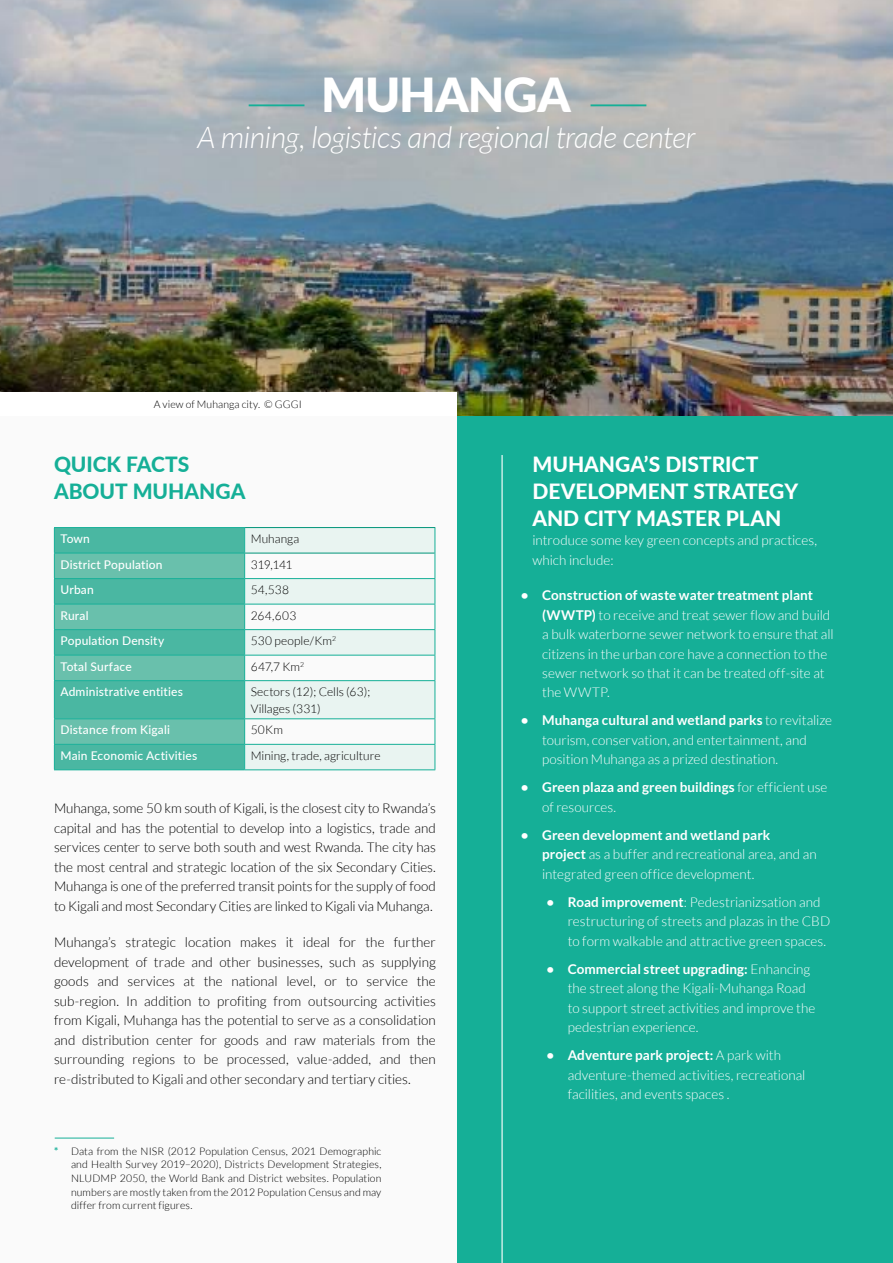
<style>
.page{position:relative;width:893px;height:1263px;background:#fff}
.page>*{position:absolute;margin:0;border:0;box-sizing:border-box;transform-origin:0 0}
.t1{font:900 46.8px "Lato";letter-spacing:-.005em;color:#fff}
.t2{font:italic 300 30px "Lato";letter-spacing:-.015em;color:#fff}
.t3{font:800 21px/27px "Lato";color:#fff}
.t4{font:800 21px/27px "Lato";color:#15af97}
.t5{font:300 13.5px/19.5px "Lato";color:#fff}
.t6{font:300 13.5px/19.5px "Lato";letter-spacing:-.005em;color:#000;text-align:justify}
.t7{font:700 13.5px/19.5px "Lato";letter-spacing:.005em;color:#fff}
.t8{font:500 12px "Lato";letter-spacing:.015em;color:#fff}
.t9{font:300 12px/16.5px "Lato";letter-spacing:.005em;color:#000}
.t10{font:300 10.5px/13.5px "Lato";letter-spacing:.01em;color:#000;text-align:justify}
.s1{font-weight:700;color:#15af97}
.s2{font-weight:700}
.s3{font-weight:300}
</style>
<div class="page">
<img style="left:0;top:0;width:893px;height:416px">
<div style="left:0;top:392px;width:456px;height:24px;background:#fff"></div>
<hr style="left:249px;top:104px;width:55px;height:2px;background:#15af97">
<hr style="left:591px;top:104px;width:55px;height:2px;background:#15af97">
<div style="left:456px;top:416px;width:437px;height:847px;background:#15af97"></div>
<hr style="left:501px;top:455px;width:2px;height:808px;background:#fff">
<div style="left:0;top:416px;width:456px;height:847px;background:#fafafa"></div>
<svg style="left:245px;top:528px;width:190px;height:241px;fill:#e9f4f1"></svg>
<hr style="left:245px;top:527px;width:190px;height:1px;background:#009479">
<hr style="left:245px;top:553px;width:190px;height:1px;background:#009479">
<hr style="left:54px;top:527px;width:191px;height:1px;background:#15af97">
<hr style="left:245px;top:578px;width:190px;height:1px;background:#15af97">
<hr style="left:245px;top:604px;width:190px;height:1px;background:#15af97">
<hr style="left:245px;top:629px;width:190px;height:1px;background:#15af97">
<hr style="left:245px;top:655px;width:190px;height:1px;background:#15af97">
<svg style="left:435px;top:528px;width:1px;height:152px"></svg>
<hr style="left:245px;top:680px;width:190px;height:1px;background:#15af97">
<hr style="left:435px;top:681px;width:1px;height:37px;background:#15af97">
<hr style="left:245px;top:718px;width:190px;height:1px;background:#15af97">
<hr style="left:245px;top:744px;width:190px;height:1px;background:#15af97">
<svg style="left:54px;top:528px;width:191px;height:241px;background:#54baa5"></svg>
<svg style="left:435px;top:719px;width:1px;height:50px"></svg>
<hr style="left:54px;top:769px;width:191px;height:1px;background:#15af97">
<hr style="left:245px;top:769px;width:190px;height:1px;background:#15af97">
<hr style="left:55px;top:1138px;width:59px;height:1px;background:#15af97">
<h1 class="t1" style="left:322px;top:68px;width:251px">MUHANGA</h1>
<h2 class="t2" style="left:197px;top:121px;width:500px">A mining, logistics and regional trade center</h2>
<p class="t10" style="left:154px;top:398px;width:150px">A view of Muhanga city. © GGGI</p>
<h3 class="t4" style="left:54px;top:450px;width:193px">QUICK FACTS<br>ABOUT MUHANGA</h3>
<p class="t8" style="left:60px;top:530px;width:31px">Town</p>
<p class="t9" style="left:251px;top:531px;width:50px">Muhanga</p>
<p class="t8" style="left:60px;top:556px;width:104px">District Population</p>
<p class="t9" style="left:251px;top:556px;width:43px">319,141</p>
<p class="t8" style="left:60px;top:581px;width:35px">Urban</p>
<p class="t9" style="left:251px;top:582px;width:40px">54,538</p>
<p class="t8" style="left:60px;top:607px;width:30px">Rural</p>
<p class="t9" style="left:251px;top:607px;width:47px">264,603</p>
<p class="t8" style="left:60px;top:632px;width:105px">Population Density</p>
<p class="t9" style="left:251px;top:633px;width:87px">530 people/Km<sup>2</sup></p>
<p class="t8" style="left:60px;top:658px;width:73px">Total Surface</p>
<p class="t9" style="left:251px;top:658px;width:55px">647,7 Km<sup>2</sup></p>
<p class="t8" style="left:60px;top:683px;width:124px">Administrative entities</p>
<p class="t9" style="left:251px;top:684px;width:121px">Sectors (12); Cells (63);<br>Villages (331)</p>
<p class="t8" style="left:60px;top:721px;width:111px">Distance from Kigali</p>
<p class="t9" style="left:251px;top:722px;width:34px">50Km</p>
<p class="t8" style="left:60px;top:747px;width:138px">Main Economic Activities</p>
<p class="t9" style="left:251px;top:747px;width:131px">Mining, trade, agriculture</p>
<p class="t6" style="left:54px;top:799px;width:383px">Muhanga, some 50 km south of Kigali, is the closest city to Rwanda’s capital and has the potential to develop into a logistics, trade and services center to serve both south and west Rwanda. The city has the most central and strategic location of the six Secondary Cities.<br>Muhanga is one of the preferred transit points for the supply of food to Kigali and most Secondary Cities are linked to Kigali via Muhanga.</p>
<p class="t6" style="left:54px;top:933px;width:383px">Muhanga’s strategic location makes it ideal for the further development of trade and other businesses, such as supplying goods and services at the national level, or to service the sub‑region. In addition to profiting from outsourcing activities from Kigali, Muhanga has the potential to serve as a consolidation and distribution center for goods and raw materials from the surrounding regions to be processed, value‑added, and then re‑distributed to Kigali and other secondary and tertiary cities.</p>
<p class="t10" style="left:71px;top:1144px;width:312px;text-indent:-17px"><span class="s1">*</span> Data from the NISR (2012 Population Census, 2021 Demographic and Health Survey 2019–2020), Districts Development Strategies, NLUDMP 2050, the World Bank and District websites. Population numbers are mostly taken from the 2012 Population Census and may differ from current figures.</p>
<h3 class="t3" style="left:532px;top:450px;width:267px">MUHANGA’S DISTRICT<br>DEVELOPMENT STRATEGY<br>AND CITY MASTER PLAN</h3>
<p class="t5" style="left:532px;top:531px;width:286px">introduce some key green concepts and practices, which include:</p>
<p class="t5" style="left:542px;top:585px;width:293px;text-indent:-21px"><span class="s2">• Construction of waste water treatment plant (WWTP)</span> to receive and treat sewer flow and build a bulk waterborne sewer network to ensure that all citizens in the urban core have a connection to the sewer network so that it can be treated off‑site at the WWTP.</p>
<p class="t5" style="left:542px;top:711px;width:291px;text-indent:-21px"><span class="s2">• Muhanga cultural and wetland parks</span> to revitalize tourism, conservation, and entertainment, and position Muhanga as a prized destination.</p>
<p class="t7" style="left:542px;top:778px;width:287px;text-indent:-21px">• Green plaza and green buildings <span class="s3">for efficient use of resources.</span></p>
<p class="t5" style="left:542px;top:825px;width:276px;text-indent:-21px"><span class="s2">• Green development and wetland park project</span> as a buffer and recreational area, and an integrated green office development.</p>
<p class="t5" style="left:568px;top:892px;width:264px;text-indent:-21px"><span class="s2">• Road improvement</span>: Pedestrianizsation and restructuring of streets and plazas in the CBD to form walkable and attractive green spaces.</p>
<p class="t5" style="left:568px;top:959px;width:249px;text-indent:-21px"><span class="s2">• Commercial street upgrading:</span> Enhancing the street along the Kigali‑Muhanga Road to support street activities and improve the pedestrian experience.</p>
<p class="t5" style="left:568px;top:1046px;width:239px;text-indent:-21px"><span class="s2">• Adventure park project:</span> A park with adventure‑themed activities, recreational facilities, and events spaces .</p>
</div>
